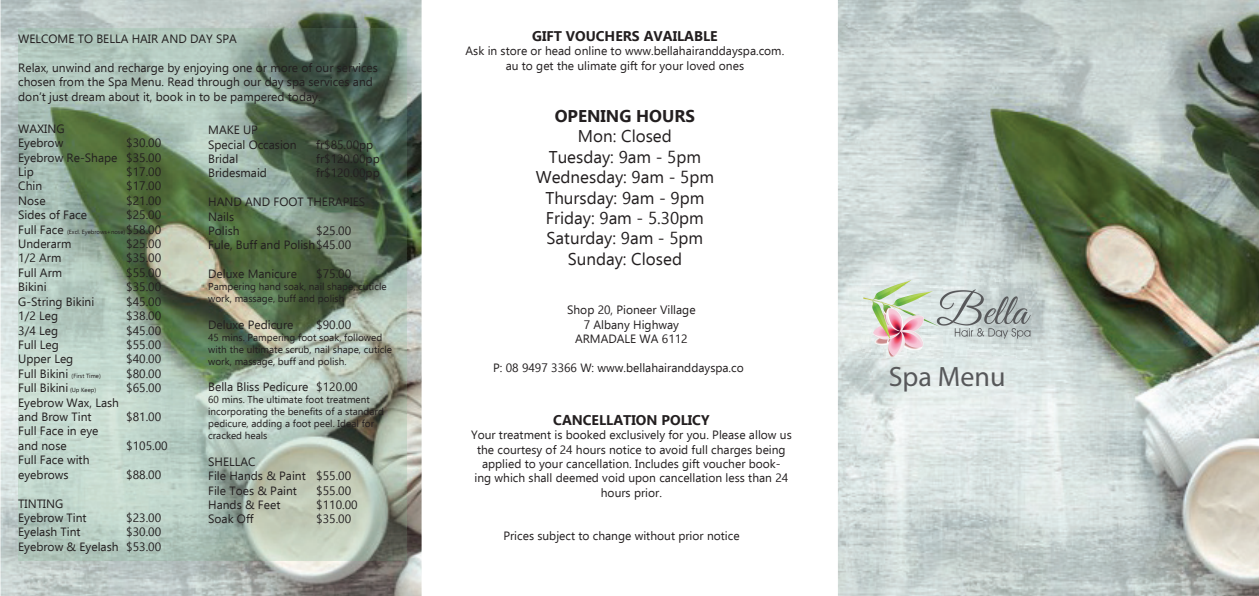
<style>
.page{position:relative;width:1259px;height:596px;background:#fff}
.page>*{position:absolute;margin:0;border:0;box-sizing:border-box;transform-origin:0 0}
.t1{font:28px "Myriad Pro";color:#57585a}
.t2{font:17px/20.4px "Ebrima";color:#231f20;text-align:center}
.t3{font:700 17px "Ebrima";color:#231f20}
.t4{font:700 14px "Ebrima";color:#231f20}
.t5{font:12px/14.4px "Ebrima";color:#231f20}
.t6{font:10px/12px "Ebrima";color:#231f20}
.t7{font:6px "Ebrima";color:#231f20}
.s1{font-size:12px}
.s2{font-size:6px}
.s3{color:#fff}
</style>
<div class="page">
<img style="left:838px;top:0;width:421px;height:595px">
<img style="left:862px;top:279px;width:170px;height:78px">
<img style="left:1px;top:0;width:420px;height:595px">
<img style="left:18px;top:28px;width:389px;height:532px">
<p class="t5" style="left:18px;top:31px;width:220px">WELCOME TO BELLA HAIR AND DAY SPA</p>
<p class="t5" style="left:18px;top:60px;width:361px">Relax, unwind and recharge by enjoying one or more of our services chosen from the Spa Menu. Read through our day spa services and don’t just dream about it, book in to be pampered today.</p>
<p class="t5" style="left:18px;top:121px;width:48px">WAXING<br>Eyebrow</p>
<p class="t5" style="left:208px;top:122px;width:90px">MAKE UP<br>Special Occasion</p>
<p class="t5" style="left:18px;top:135px;width:144px;text-align:justify;text-indent:108px">$30.00<br>Eyebrow Re-Shape $35.00<br>Lip</p>
<p class="t5" style="left:316px;top:137px;width:58px">fr$85.00pp</p>
<p class="t5" style="left:208px;top:151px;width:32px">Bridal</p>
<p class="t5" style="left:316px;top:151px;width:65px">fr$120.00pp</p>
<p class="t5" style="left:208px;top:165px;width:60px">Bridesmaid</p>
<p class="t5" style="left:316px;top:165px;width:65px">fr$120.00pp</p>
<p class="t5" style="left:208px;top:194px;width:159px">HAND AND FOOT THERAPIES<br>Nails<br>Polish</p>
<p class="t5" style="left:126px;top:164px;width:36px">$17.00</p>
<p class="t5" style="left:18px;top:178px;width:25px">Chin</p>
<p class="t5" style="left:126px;top:178px;width:36px">$17.00</p>
<p class="t5" style="left:18px;top:193px;width:29px">Nose</p>
<p class="t5" style="left:126px;top:193px;width:36px">$21.00</p>
<p class="t5" style="left:18px;top:207px;width:70px">Sides of Face</p>
<p class="t5" style="left:126px;top:207px;width:36px">$25.00</p>
<p class="t7" style="left:18px;top:227px;width:144px"><span class="s1">Full Face</span> (Excl. Eyebrows+nose) <span class="s1">$58.00</span></p>
<p class="t5" style="left:18px;top:236px;width:55px">Underarm</p>
<p class="t5" style="left:126px;top:236px;width:36px">$25.00</p>
<p class="t5" style="left:18px;top:250px;width:45px">1/2 Arm</p>
<p class="t5" style="left:126px;top:250px;width:36px">$35.00</p>
<p class="t5" style="left:18px;top:265px;width:45px">Full Arm</p>
<p class="t5" style="left:126px;top:265px;width:36px">$55.00</p>
<p class="t5" style="left:18px;top:279px;width:30px">Bikini</p>
<p class="t5" style="left:126px;top:279px;width:36px">$35.00</p>
<p class="t5" style="left:18px;top:293px;width:78px">G-String Bikini</p>
<p class="t5" style="left:126px;top:293px;width:36px">$45.00</p>
<p class="t5" style="left:18px;top:308px;width:41px">1/2 Leg</p>
<p class="t5" style="left:126px;top:308px;width:36px">$38.00</p>
<p class="t5" style="left:18px;top:322px;width:41px">3/4 Leg</p>
<p class="t5" style="left:126px;top:322px;width:36px">$45.00</p>
<p class="t5" style="left:18px;top:337px;width:42px">Full Leg</p>
<p class="t5" style="left:126px;top:337px;width:36px">$55.00</p>
<p class="t5" style="left:18px;top:351px;width:57px">Upper Leg</p>
<p class="t5" style="left:126px;top:351px;width:36px">$40.00</p>
<p class="t7" style="left:18px;top:371px;width:84px"><span class="s1">Full Bikini</span> (First Time)</p>
<p class="t5" style="left:126px;top:365px;width:36px">$80.00</p>
<p class="t5" style="left:18px;top:380px;width:79px">Full Bikini <span class="s2">(Up Keep)</span></p>
<p class="t5" style="left:126px;top:380px;width:36px">$65.00</p>
<p class="t5" style="left:18px;top:394px;width:102px">Eyebrow Wax, Lash and Brow Tint</p>
<p class="t5" style="left:208px;top:223px;width:144px;text-align:right">$25.00<br>Fule, Buff and Polish $45.00</p>
<p class="t5" style="left:208px;top:266px;width:90px">Deluxe Manicure</p>
<p class="t5" style="left:316px;top:266px;width:36px">$75.00</p>
<p class="t6" style="left:208px;top:280px;width:180px">Pampering hand soak, nail shape, cuticle work, massage, buff and polish</p>
<p class="t5" style="left:208px;top:317px;width:87px">Deluxe Pedicure</p>
<p class="t5" style="left:316px;top:317px;width:36px">$90.00</p>
<p class="t6" style="left:208px;top:330px;width:185px">45 mins. Pampering foot soak, followed with the ultimate scrub, nail shape, cuticle work, massage, buff and polish.</p>
<p class="t5" style="left:208px;top:379px;width:151px">Bella Bliss Pedicure $120.00</p>
<p class="t6" style="left:208px;top:393px;width:177px">60 mins. The ultimate foot treatment incorporating the benefits of a standard pedicure, adding a foot peel. Ideal for cracked heals</p>
<p class="t5" style="left:208px;top:453px;width:144px">SHELLAC<br>File Hands &amp; Paint $55.00<br>File Toes &amp; Paint</p>
<p class="t5" style="left:126px;top:409px;width:36px">$81.00</p>
<p class="t5" style="left:18px;top:423px;width:82px">Full Face in eye and nose</p>
<p class="t5" style="left:126px;top:437px;width:43px">$105.00</p>
<p class="t5" style="left:18px;top:452px;width:73px">Full Face with eyebrows</p>
<p class="t5" style="left:126px;top:466px;width:36px">$88.00</p>
<p class="t5" style="left:316px;top:482px;width:36px">$55.00</p>
<p class="t5" style="left:18px;top:495px;width:70px">TINTING<br>Eyebrow Tint</p>
<p class="t5" style="left:126px;top:509px;width:36px">$23.00</p>
<p class="t5" style="left:18px;top:524px;width:144px;text-align:right">$30.00<br>Eyebrow &amp; Eyelash $53.00</p>
<p class="t5" style="left:18px;top:524px;width:64px">Eyelash Tint</p>
<p class="t5" style="left:208px;top:497px;width:74px">Hands &amp; Feet</p>
<p class="t5" style="left:316px;top:497px;width:43px">$110.00</p>
<p class="t5" style="left:208px;top:511px;width:47px">Soak Off</p>
<p class="t5" style="left:316px;top:511px;width:36px">$35.00</p>
<p class="t4" style="left:532px;top:25px;width:187px">GIFT VOUCHERS AVAILABLE</p>
<p class="t5" style="left:465px;top:43px;width:320px;text-align:center">Ask in store or head online to www.bellahairanddayspa.com. au to get the ulimate gift for your loved ones</p>
<h2 class="t3" style="left:555px;top:102px;width:142px">OPENING HOURS</h2>
<h2 class="t2" style="left:536px;top:125px;width:180px">Mon: Closed<br>Tuesday: 9am - 5pm<br>Wednesday: 9am - 5pm<br>Thursday: 9am - 9pm<br>Friday: 9am - 5.30pm<br>Saturday: 9am - 5pm<br>Sunday: Closed</h2>
<p class="t5" style="left:567px;top:302px;width:130px;text-align:center">Shop 20, Pioneer Village<br>7 Albany Highway<br>ARMADALE WA 6112</p>
<p class="t5" style="left:493px;top:360px;width:278px">P: 08 9497 3366 W: www.bellahairanddayspa.co<span class="s3">m.au</span></p>
<p class="t4" style="left:553px;top:408px;width:158px">CANCELLATION POLICY</p>
<p class="t5" style="left:471px;top:427px;width:322px;text-align:center">Your treatment is booked exclusively for you. Please allow us the courtesy of 24 hours notice to avoid full charges being applied to your cancellation. Includes gift voucher book-<br>ing which shall deemed void upon cancellation less than 24 hours prior.</p>
<p class="t5" style="left:503px;top:528px;width:244px">Prices subject to change without prior notice<span class="s3">u</span></p>
<h1 class="t1" style="left:888px;top:359px;width:118px">Spa Menu</h1>
</div>
